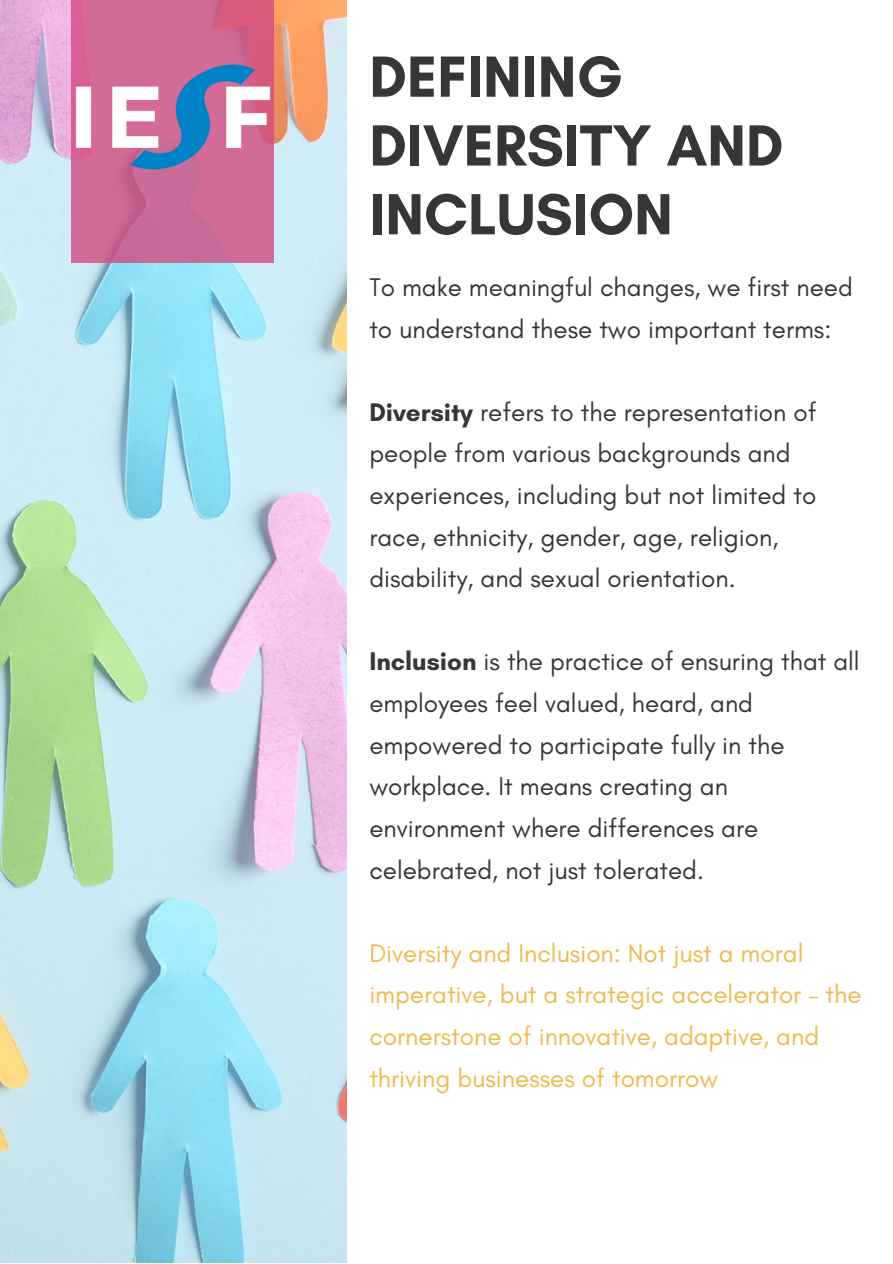
<style>
.page{position:relative;width:893px;height:1264px;background:#fff}
.page>*{position:absolute;margin:0;border:0;box-sizing:border-box;transform-origin:0 0}
.t1{font:700 59.1px/68.7px "Glacial Indifference";color:#363636}
.t2{font:25.95px/41.5px "Glacial Indifference";color:#363636}
.t3{font:25.95px/41.5px "Glacial Indifference";color:#ecba4f}
.s1{font-weight:700}
</style>
<div class="page">
<img style="left:0;top:0;width:347px;height:1262px">
<svg style="left:72px;top:0;width:202px;height:263px;background:#cf6894"></svg>
<img style="left:72px;top:58px;width:202px;height:122px">
<p class="t1" style="left:369px;top:42px;width:415px">DEFINING<br>DIVERSITY AND<br>INCLUSION</p>
<p class="t2" style="left:369px;top:266px;width:485px">To make meaningful changes, we first need to understand these two important terms:</p>
<p class="t2" style="left:369px;top:391px;width:449px"><span class="s1">Diversity</span> refers to the representation of people from various backgrounds and experiences, including but not limited to race, ethnicity, gender, age, religion, disability, and sexual orientation.</p>
<p class="t2" style="left:369px;top:640px;width:492px"><span class="s1">Inclusion</span> is the practice of ensuring that all employees feel valued, heard, and empowered to participate fully in the workplace. It means creating an environment where differences are celebrated, not just tolerated.</p>
<p class="t3" style="left:369px;top:931px;width:493px">Diversity and Inclusion: Not just a moral imperative, but a strategic accelerator – the cornerstone of innovative, adaptive, and thriving businesses of tomorrow</p>
</div>
